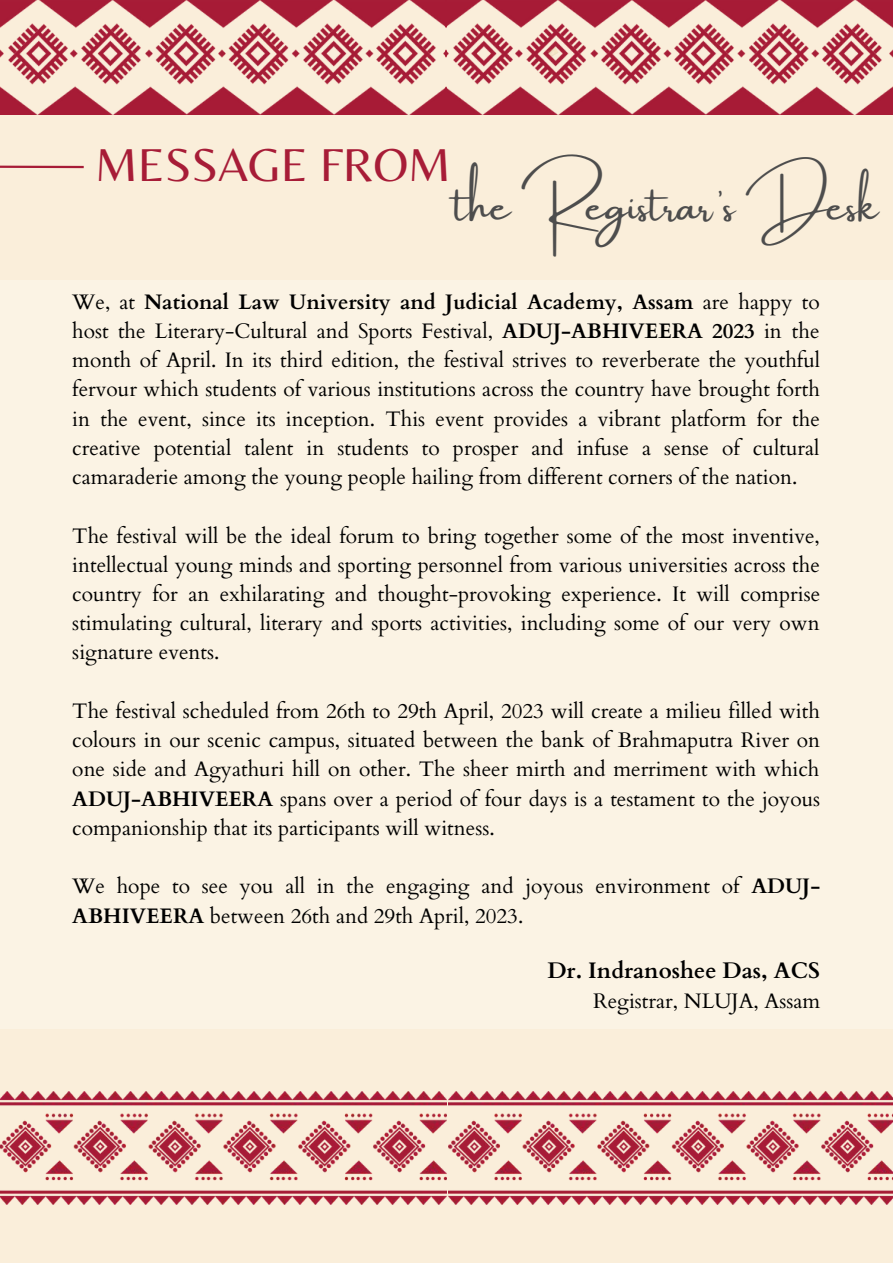
<style>
.page{position:relative;width:893px;height:1264px;background:#fff}
.page>*{position:absolute;margin:0;border:0;box-sizing:border-box;transform-origin:0 0}
.t1{font:48px "Belleza";color:#a71c37}
.t2{font:42.6px "Amsterdam One";color:#4d4d4d}
.t3{font:700 22.5px "Cardo";color:#000}
.t4{font:21px/29.2px "Cardo";color:#000;text-align:justify}
.s1{font-weight:700}
</style>
<div class="page">
<div style="left:0;top:0;width:892px;height:1262px;background:#faeeda"></div>
<div style="left:0;top:280px;width:892px;height:748px;background:#fbf3e4"></div>
<svg style="left:0;top:165px;width:84px;height:4px"></svg>
<img style="left:0;top:1091px;width:446px;height:113px">
<img style="left:448px;top:1091px;width:444px;height:113px">
<img style="left:0;top:0;width:892px;height:115px">
<svg style="left:547px;top:47px;width:11px;height:10px"></svg>
<h1 class="t1" style="left:95px;top:136px;width:357px">MESSAGE FROM</h1>
<h2 class="t2" style="left:454px;top:182px;width:425px">the Registrar’s Desk</h2>
<p class="t4" style="left:72px;top:287px;width:749px">We, at <span class="s1">National Law University and Judicial Academy, Assam</span> are happy to host the Literary-Cultural and Sports Festival, <span class="s1">ADUJ-ABHIVEERA 2023</span> in the month of April. In its third edition, the festival strives to reverberate the youthful fervour which students of various institutions across the country have brought forth in the event, since its inception. This event provides a vibrant platform for the creative potential talent in students to prosper and infuse a sense of cultural camaraderie among the young people hailing from different corners of the nation.</p>
<p class="t4" style="left:72px;top:521px;width:749px">The festival will be the ideal forum to bring together some of the most inventive, intellectual young minds and sporting personnel from various universities across the country for an exhilarating and thought-provoking experience. It will comprise stimulating cultural, literary and sports activities, including some of our very own signature events.</p>
<p class="t4" style="left:72px;top:696px;width:749px">The festival scheduled from 26th to 29th April, 2023 will create a milieu filled with colours in our scenic campus, situated between the bank of Brahmaputra River on one side and Agyathuri hill on other. The sheer mirth and merriment with which <span class="s1">ADUJ-ABHIVEERA</span> spans over a period of four days is a testament to the joyous companionship that its participants will witness.</p>
<p class="t4" style="left:72px;top:872px;width:749px">We hope to see you all in the engaging and joyous environment of <span class="s1">ADUJ-<br>ABHIVEERA</span> between 26th and 29th April, 2023.</p>
<p class="t3" style="left:547px;top:955px;width:274px">Dr. Indranoshee Das, ACS</p>
<p class="t4" style="left:593px;top:987px;width:229px">Registrar, NLUJA, Assam</p>
</div>
